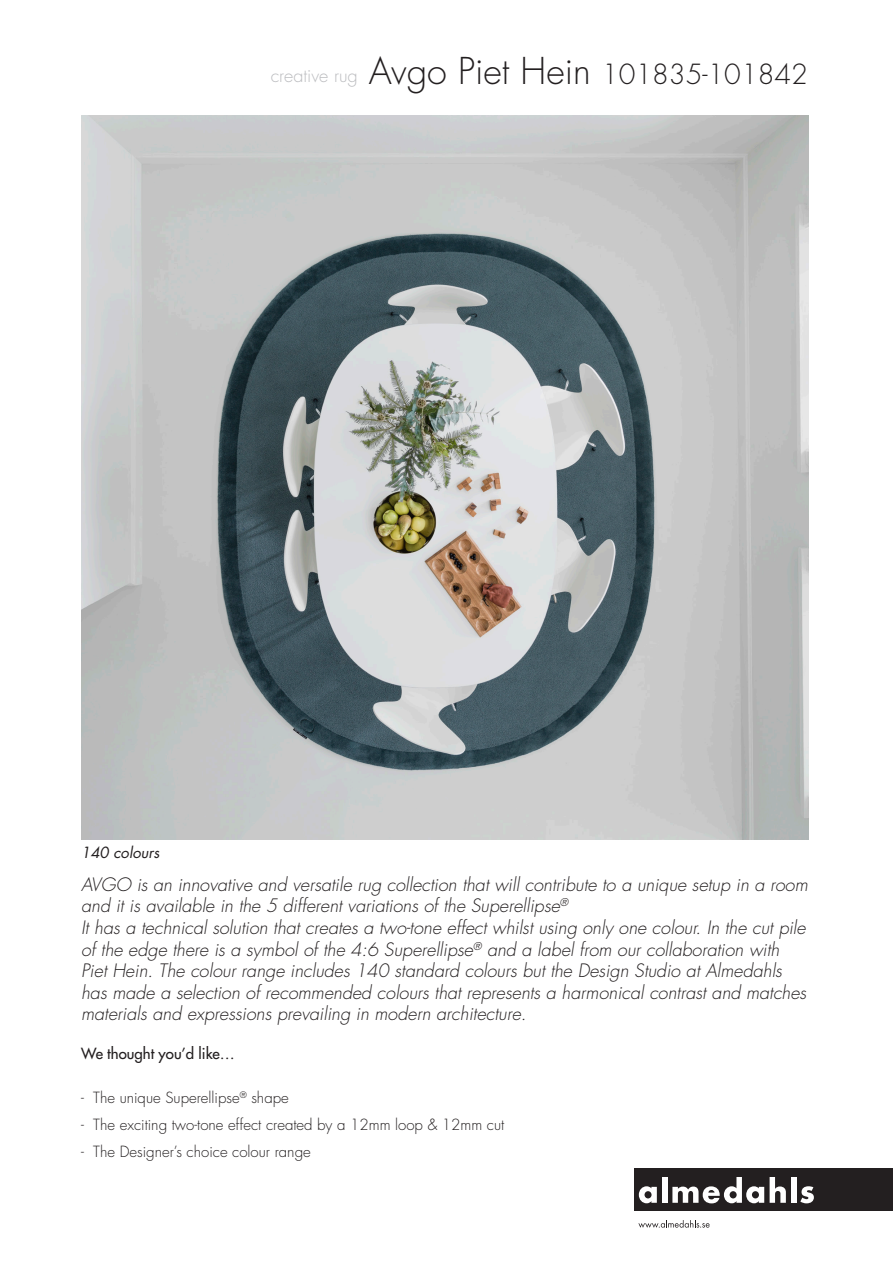
<style>
.page{position:relative;width:893px;height:1263px;background:#fff}
.page>*{position:absolute;margin:0;border:0;box-sizing:border-box;transform-origin:0 0}
.t1{font:300 27px "Futura Std";color:#231f20}
.t2{font:italic 300 18px/21.6px "Futura Std";color:#231f20}
.t3{font:300 15px "Futura Std";color:#231f20}
.t4{font:500 15px "Futura Std";color:#231f20}
.t5{font:italic 15px "Futura Std";color:#231f20}
.s1{font-size:18px;color:#bcbdc0}
.s2{font-size:36px}
</style>
<div class="page">
<img style="left:81px;top:115px;width:727px;height:725px">
<div style="left:634px;top:1168px;width:259px;height:43px;background:#231f20"></div>
<svg style="left:639px;top:1186px;width:18px;height:17px"></svg>
<div style="left:662px;top:1177px;width:5px;height:26px;background:#fff"></div>
<svg style="left:672px;top:1177px;width:92px;height:26px"></svg>
<svg style="left:770px;top:1177px;width:16px;height:26px"></svg>
<div style="left:791px;top:1177px;width:5px;height:26px;background:#fff"></div>
<svg style="left:800px;top:1186px;width:14px;height:17px"></svg>
<svg style="left:638px;top:1220px;width:72px;height:8px"></svg>
<p class="t1" style="left:271px;top:57px;width:539px"><span class="s1">creative rug</span> <span class="s2">Avgo Piet Hein</span> 101835-101842</p>
<p class="t5" style="left:81px;top:843px;width:80px">140 colours</p>
<p class="t2" style="left:81px;top:874px;width:728px">AVGO is an innovative and versatile rug collection that will contribute to a unique setup in a room and it is available in the 5 different variations of the Superellipse<sup>®</sup></p>
<p class="t2" style="left:81px;top:917px;width:727px">It has a technical solution that creates a two-tone effect whilst using only one colour. In the cut pile of the edge there is a symbol of the 4:6 Superellipse<sup>®</sup> and a label from our collaboration with Piet Hein. The colour range includes 140 standard colours but the Design Studio at Almedahls has made a selection of recommended colours that represents a harmonical contrast and matches materials and expressions prevailing in modern architecture.</p>
<p class="t4" style="left:81px;top:1044px;width:155px">We thought you’d like…</p>
<p class="t3" style="left:81px;top:1088px;width:209px">- The unique Superellipse<sup>®</sup> shape</p>
<p class="t3" style="left:81px;top:1115px;width:425px">- The exciting two-tone effect created by a 12mm loop &amp; 12mm cut</p>
<p class="t3" style="left:81px;top:1142px;width:231px">- The Designer’s choice colour range</p>
</div>
